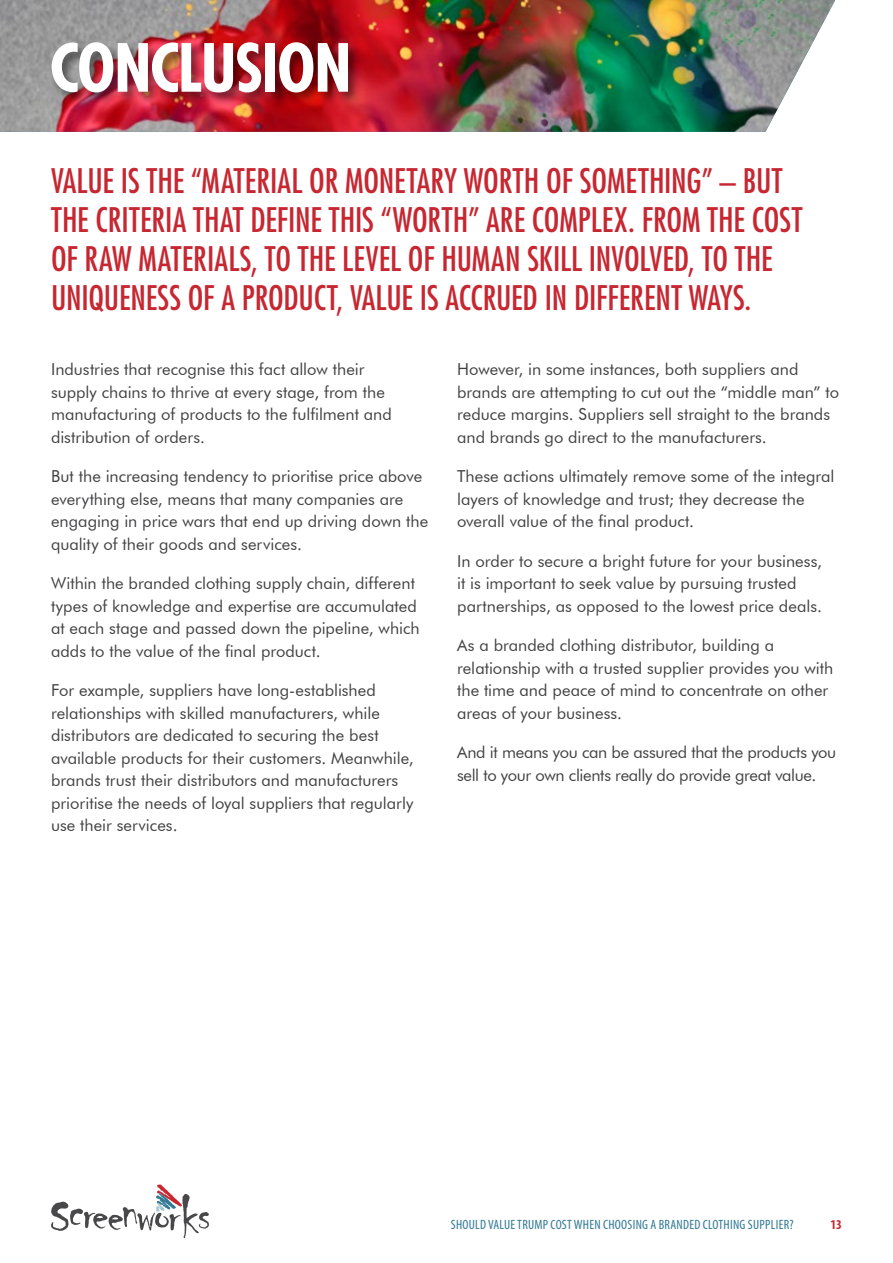
<style>
.page{position:relative;width:893px;height:1263px;background:#fff}
.page>*{position:absolute;margin:0;border:0;box-sizing:border-box;transform-origin:0 0}
.t1{font:700 condensed 64.5px "Futura";letter-spacing:-.015em;color:#fff}
.t2{font:condensed 33px/39px "Futura";color:#c72731}
.t3{font:16.5px/22.5px "Futura BT";color:#414042}
.t4{font:16.5px/22.5px "Futura BT";letter-spacing:-.02em;color:#414042}
.t5{font:condensed 13.5px "Myriad Pro";letter-spacing:.02em;color:#317994}
.t6{font:700 condensed 13.5px "Myriad Pro";color:#c72731}
</style>
<div class="page">
<img style="left:0;top:0;width:835px;height:132px">
<div style="left:49px;top:41px;width:313px;height:66px;background:#000;opacity:.5"></div>
<svg style="left:51px;top:1184px;width:158px;height:54px"></svg>
<h1 class="t1" style="left:50px;top:26px;width:303px">CONCLUSION</h1>
<p class="t2" style="left:51px;top:161px;width:753px">VALUE IS THE “MATERIAL OR MONETARY WORTH OF SOMETHING” – BUT THE CRITERIA THAT DEFINE THIS “WORTH” ARE COMPLEX. FROM THE COST OF RAW MATERIALS, TO THE LEVEL OF HUMAN SKILL INVOLVED, TO THE UNIQUENESS OF A PRODUCT, VALUE IS ACCRUED IN DIFFERENT WAYS.</p>
<p class="t3" style="left:51px;top:358px;width:342px">Industries that recognise this fact allow their supply chains to thrive at every stage, from the manufacturing of products to the fulfilment and distribution of orders.</p>
<p class="t3" style="left:51px;top:465px;width:379px">But the increasing tendency to prioritise price above everything else, means that many companies are engaging in price wars that end up driving down the quality of their goods and services.</p>
<p class="t3" style="left:51px;top:572px;width:370px">Within the branded clothing supply chain, different types of knowledge and expertise are accumulated at each stage and passed down the pipeline, which adds to the value of the final product.</p>
<p class="t3" style="left:51px;top:679px;width:364px">For example, suppliers have long-established relationships with skilled manufacturers, while distributors are dedicated to securing the best available products for their customers. Meanwhile, brands trust their distributors and manufacturers prioritise the needs of loyal suppliers that regularly use their services.</p>
<p class="t3" style="left:457px;top:358px;width:383px">However, in some instances, both suppliers and brands are attempting to cut out the “middle man” to reduce margins. Suppliers sell straight to the brands and brands go direct to the manufacturers.</p>
<p class="t3" style="left:457px;top:465px;width:379px">These actions ultimately remove some of the integral layers of knowledge and trust; they decrease the overall value of the final product.</p>
<p class="t3" style="left:457px;top:550px;width:366px">In order to secure a bright future for your business, it is important to seek value by pursuing trusted partnerships, as opposed to the lowest price deals.</p>
<p class="t3" style="left:457px;top:634px;width:378px">As a branded clothing distributor, building a relationship with a trusted supplier provides you with the time and peace of mind to concentrate on other areas of your business.</p>
<p class="t4" style="left:457px;top:741px;width:381px">And it means you can be assured that the products you sell to your own clients really do provide great value.</p>
<p class="t5" style="left:451px;top:1216px;width:344px">SHOULD VALUE TRUMP COST WHEN CHOOSING A BRANDED CLOTHING SUPPLIER?</p>
<p class="t6" style="left:830px;top:1216px;width:13px">13</p>
</div>
